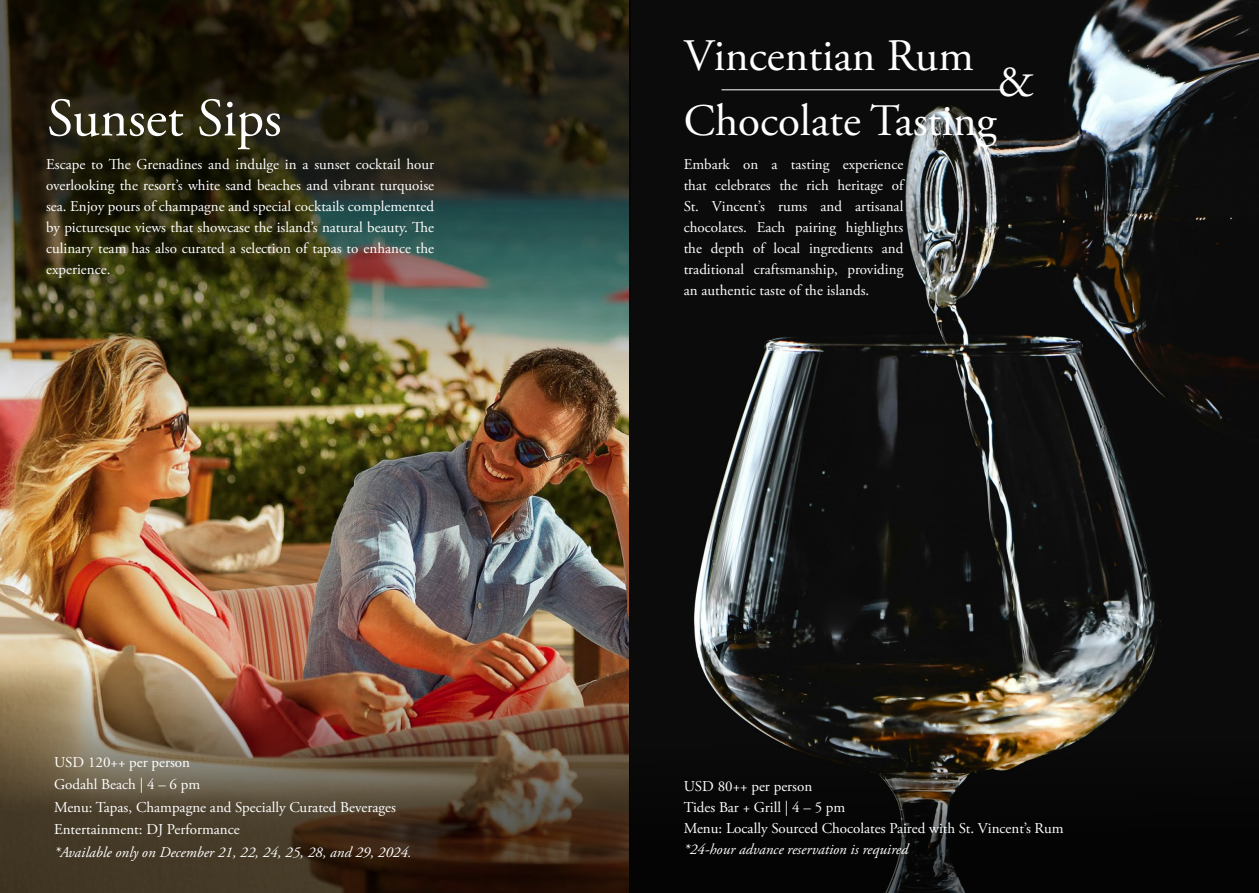
<style>
.page{position:relative;width:1259px;height:893px;background:#fff}
.page>*{position:absolute;margin:0;border:0;box-sizing:border-box;transform-origin:0 0}
.t1{font:54px "Adobe Garamond Pro";color:#fff}
.t2{font:45px/64.7px "Adobe Garamond Pro";color:#fff}
.t3{font:15px/21px "Adobe Garamond Pro";color:#fff;text-align:justify}
.t4{font:italic 15px "Adobe Garamond Pro";color:#fff}
</style>
<div class="page">
<img style="left:0;top:0;width:1259px;height:741px">
<hr style="left:721px;top:90px;width:283px;height:1px;background:#fff">
<img style="left:0;top:659px;width:629px;height:234px">
<img style="left:0;top:0;width:630px;height:408px">
<div style="left:629px;top:741px;width:630px;height:152px;background:#000"></div>
<h1 class="t1" style="left:47px;top:86px;width:236px">Sunset Sips</h1>
<p class="t3" style="left:46px;top:154px;width:390px">Escape to The Grenadines and indulge in a sunset cocktail hour overlooking the resort’s white sand beaches and vibrant turquoise sea. Enjoy pours of champagne and special cocktails complemented by picturesque views that showcase the island’s natural beauty. The culinary team has also curated a selection of tapas to enhance the experience.</p>
<p class="t3" style="left:54px;top:751px;width:343px;line-height:22.5px;text-align:left">USD 120++ per person<br>Godahl Beach | 4 – 6 pm<br>Menu: Tapas, Champagne and Specially Curated Beverages<br>Entertainment: DJ Performance</p>
<p class="t4" style="left:54px;top:843px;width:359px">*Available only on December 21, 22, 24, 25, 28, and 29, 2024.</p>
<h2 class="t2" style="left:683px;top:25px;width:314px">Vincentian Rum<br>Chocolate Tasting</h2>
<p class="t3" style="left:683px;top:154px;width:221px">Embark on a tasting experience that celebrates the rich heritage of St. Vincent’s rums and artisanal chocolates. Each pairing highlights the depth of local ingredients and traditional craftsmanship, providing an authentic taste of the islands.</p>
<h2 class="t2" style="left:997px;top:51px;width:38px">&amp;</h2>
<p class="t3" style="left:683px;top:776px;width:381px;text-align:left">USD 80++ per person<br>Tides Bar + Grill | 4 – 5 pm<br>Menu: Locally Sourced Chocolates Paired with St. Vincent’s Rum</p>
<p class="t4" style="left:683px;top:840px;width:226px">*24-hour advance reservation is required</p>
</div>
